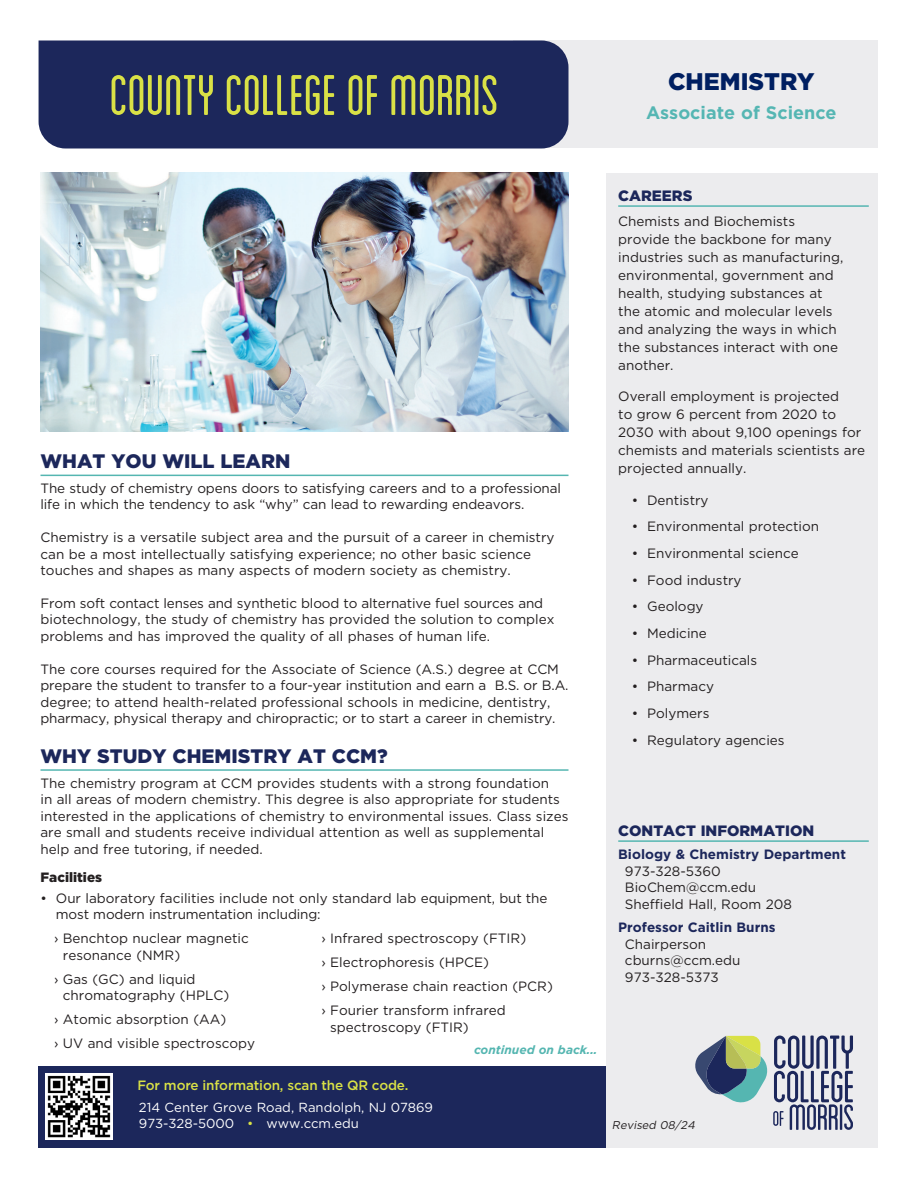
<style>
.page{position:relative;width:918px;height:1188px;background:#fff}
.page>*{position:absolute;margin:0;border:0;box-sizing:border-box;transform-origin:0 0}
.t1{font:condensed 60px "Blanch";letter-spacing:-.005em;color:#d9e146}
.MastHeader{font:900 24px "Gotham";color:#001f61}
.Headers{font:900 19.5px "Gotham";color:#1c275b}
.Degree_Type{font:700 18px "Gotham";color:#55b6b3}
.Headers_Grey_Sidebar{font:900 15px "Gotham";color:#1c275b}
.Copy{font:13.5px/16.5px "Gotham";color:#231f20}
.Careers{font:13.5px/18px "Gotham";color:#231f20}
.Contact_Details{font:13.5px/16.5px "Gotham";color:#231f20}
.Contact_Bold_Name{font:700 13.5px "Gotham";color:#1c275b}
.t2{font:500 13.5px "Gotham";letter-spacing:-.01em;color:#d9e146}
.Mini_Heads{font:900 13.5px "Gotham";color:#231f20}
.t3{font:13.2px "Gotham";color:#fff}
.Continued{font:italic 700 12px "Gotham";color:#55b6b1}
.t4{font:italic 11.25px "Gotham";color:#231f20}
.s1{color:#d9e146}
</style>
<div class="page">
<div style="left:513px;top:40px;width:365px;height:108px;background:#ececee"></div>
<div style="left:39px;top:40px;width:529px;height:108px;background:#1c275b"></div>
<div style="left:606px;top:173px;width:272px;height:975px;background:#ececee"></div>
<svg style="left:695px;top:1036px;width:158px;height:94px"></svg>
<hr style="left:40px;top:475px;width:528px;height:1px;background:#55b6b1">
<hr style="left:40px;top:769px;width:528px;height:2px;background:#55b6b1">
<img style="left:40px;top:173px;width:528px;height:259px">
<hr style="left:618px;top:205px;width:251px;height:2px;background:#55b6b1">
<hr style="left:618px;top:840px;width:251px;height:2px;background:#55b6b1">
<div style="left:38px;top:1066px;width:568px;height:82px;background:#1c275b"></div>
<img style="left:46px;top:1073px;width:67px;height:67px">
<p class="t1" style="left:110px;top:63px;width:391px">COUNTY COLLEGE OF MORRIS</p>
<p class="MastHeader" style="left:668px;top:65px;width:148px">CHEMISTRY</p>
<p class="Degree_Type" style="left:646px;top:100px;width:192px">Associate of Science</p>
<p class="Headers" style="left:40px;top:448px;width:251px">WHAT YOU WILL LEARN</p>
<p class="Copy" style="left:40px;top:480px;width:522px">The study of chemistry opens doors to satisfying careers and to a professional life in which the tendency to ask “why” can lead to rewarding endeavors.</p>
<p class="Copy" style="left:40px;top:529px;width:516px">Chemistry is a versatile subject area and the pursuit of a career in chemistry can be a most intellectually satisfying experience; no other basic science touches and shapes as many aspects of modern society as chemistry.</p>
<p class="Copy" style="left:40px;top:595px;width:515px">From soft contact lenses and synthetic blood to alternative fuel sources and biotechnology, the study of chemistry has provided the solution to complex problems and has improved the quality of all phases of human life.</p>
<p class="Copy" style="left:40px;top:660px;width:530px">The core courses required for the Associate of Science (A.S.) degree at CCM prepare the student to transfer to a four-year institution and earn a B.S. or B.A. degree; to attend health-related professional schools in medicine, dentistry, pharmacy, physical therapy and chiropractic; or to start a career in chemistry.</p>
<p class="Headers" style="left:40px;top:742px;width:349px">WHY STUDY CHEMISTRY AT CCM?</p>
<p class="Copy" style="left:40px;top:774px;width:529px">The chemistry program at CCM provides students with a strong foundation<br>in all areas of modern chemistry. This degree is also appropriate for students interested in the applications of chemistry to environmental issues. Class sizes are small and students receive individual attention as well as supplemental help and free tutoring, if needed.</p>
<p class="Mini_Heads" style="left:40px;top:868px;width:63px">Facilities</p>
<p class="Copy" style="left:56px;top:889px;width:493px;text-indent:-15px">• Our laboratory facilities include not only standard lab equipment, but the most modern instrumentation including:</p>
<p class="Copy" style="left:63px;top:930px;width:187px;text-indent:-9px">› Benchtop nuclear magnetic resonance (NMR)</p>
<p class="Copy" style="left:63px;top:971px;width:168px;text-indent:-9px">› Gas (GC) and liquid chromatography (HPLC)</p>
<p class="Copy" style="left:54px;top:1011px;width:174px">› Atomic absorption (AA)</p>
<p class="Copy" style="left:54px;top:1035px;width:203px">› UV and visible spectroscopy</p>
<p class="Copy" style="left:321px;top:930px;width:206px">› Infrared spectroscopy (FTIR)</p>
<p class="Copy" style="left:321px;top:954px;width:169px">› Electrophoresis (HPCE)</p>
<p class="Copy" style="left:321px;top:978px;width:233px">› Polymerase chain reaction (PCR)</p>
<p class="Copy" style="left:330px;top:1002px;width:177px;text-indent:-9px">› Fourier transform infrared spectroscopy (FTIR)</p>
<p class="Continued" style="left:474px;top:1042px;width:125px">continued on back...</p>
<p class="t2" style="left:137px;top:1076px;width:273px">For more information, scan the QR code.</p>
<p class="Headers_Grey_Sidebar" style="left:618px;top:185px;width:76px">CAREERS</p>
<p class="Careers" style="left:618px;top:212px;width:227px">Chemists and Biochemists provide the backbone for many industries such as manufacturing, environmental, government and health, studying substances at the atomic and molecular levels and analyzing the ways in which the substances interact with one another.</p>
<p class="Careers" style="left:618px;top:387px;width:248px">Overall employment is projected<br>to grow 6 percent from 2020 to<br>2030 with about 9,100 openings for chemists and materials scientists are projected annually.</p>
<p class="Careers" style="left:632px;top:491px;width:78px">• Dentistry</p>
<p class="Careers" style="left:632px;top:517px;width:189px">• Environmental protection</p>
<p class="Careers" style="left:632px;top:544px;width:169px">• Environmental science</p>
<p class="Careers" style="left:632px;top:571px;width:111px">• Food industry</p>
<p class="Careers" style="left:632px;top:597px;width:73px">• Geology</p>
<p class="Careers" style="left:632px;top:624px;width:77px">• Medicine</p>
<p class="Careers" style="left:632px;top:651px;width:127px">• Pharmaceuticals</p>
<p class="Careers" style="left:632px;top:677px;width:84px">• Pharmacy</p>
<p class="Careers" style="left:632px;top:704px;width:79px">• Polymers</p>
<p class="Careers" style="left:632px;top:730px;width:154px">• Regulatory agencies</p>
<p class="Headers_Grey_Sidebar" style="left:618px;top:820px;width:198px">CONTACT INFORMATION</p>
<p class="Contact_Bold_Name" style="left:618px;top:846px;width:229px">Biology &amp; Chemistry Department</p>
<p class="Contact_Details" style="left:625px;top:862px;width:169px">973-328-5360<br>BioChem@ccm.edu<br>Sheffield Hall, Room 208</p>
<p class="Contact_Bold_Name" style="left:618px;top:918px;width:159px">Professor Caitlin Burns</p>
<p class="Contact_Details" style="left:625px;top:935px;width:117px">Chairperson cburns@ccm.edu<br>973-328-5373</p>
<p class="t3" style="left:139px;top:1099px;width:296px">214 Center Grove Road, Randolph, NJ 07869</p>
<p class="t3" style="left:139px;top:1115px;width:222px">973-328-5000 <span class="s1">•</span> www.ccm.edu</p>
<p class="t4" style="left:612px;top:1118px;width:87px">Revised 08/24</p>
</div>
